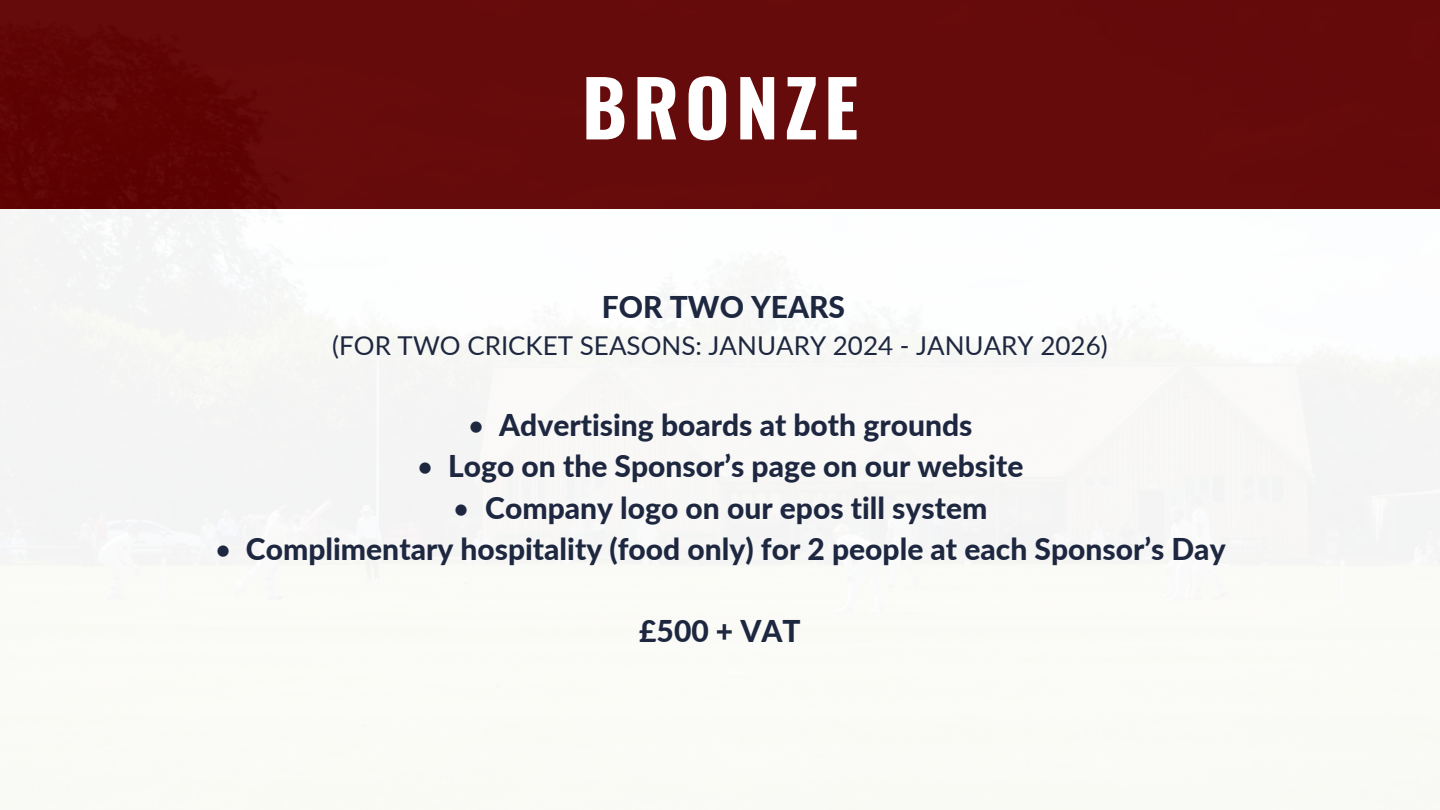
<style>
.page{position:relative;width:1440px;height:810px;background:#fff}
.page>*{position:absolute;margin:0;border:0;box-sizing:border-box;transform-origin:0 0}
.t1{font:700 77px "Oswald";letter-spacing:.075em;color:#fff}
.t2{font:800 30px "Lato";color:#1e2740}
.t3{font:26px "Lato";color:#1e2740}
.s1{font-weight:400}
</style>
<div class="page">
<img style="left:0;top:0;width:1440px;height:810px">
<h3 class="t1" style="left:582px;top:48px;width:278px">BRONZE</h3>
<p class="t2" style="left:602px;top:289px;width:245px">FOR TWO YEARS</p>
<h1 class="t3" style="left:332px;top:330px;width:777px">(FOR TWO CRICKET SEASONS: JANUARY 2024 - JANUARY 2026)</h1>
<p class="t2" style="left:468px;top:407px;width:506px"><span class="s1">•</span> Advertising boards at both grounds</p>
<p class="t2" style="left:417px;top:448px;width:608px"><span class="s1">•</span> Logo on the Sponsor’s page on our website</p>
<p class="t2" style="left:453px;top:489px;width:536px"><span class="s1">•</span> Company logo on our epos till system</p>
<p class="t2" style="left:214px;top:530px;width:1013px"><span class="s1">•</span> Complimentary hospitality (food only) for 2 people at each Sponsor’s Day</p>
<p class="t2" style="left:639px;top:613px;width:163px">£500 + VAT</p>
</div>
